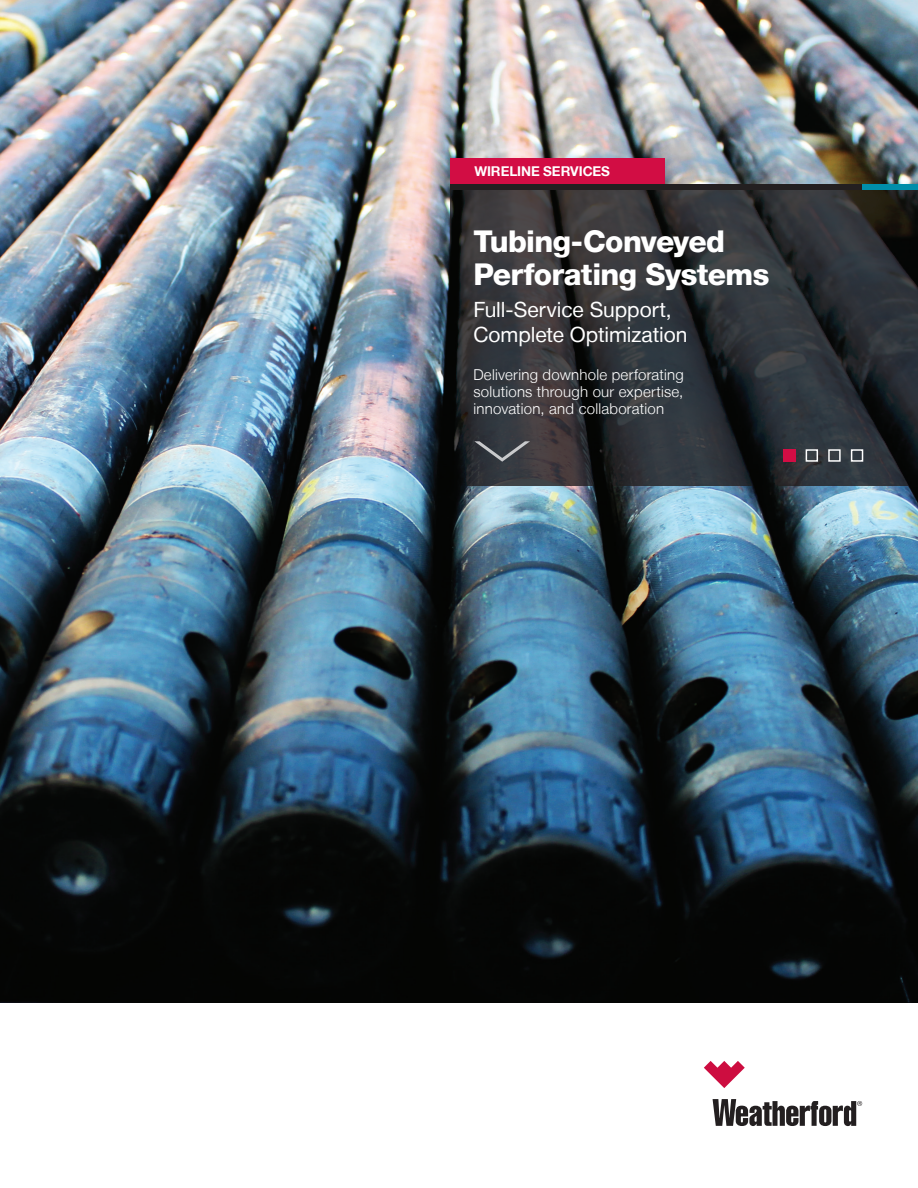
<style>
.page{position:relative;width:918px;height:1188px;background:#fff}
.page>*{position:absolute;margin:0;border:0;box-sizing:border-box;transform-origin:0 0}
.t1{font:800 30px/33px "Helvetica Neue LT";letter-spacing:-.02em;color:#fff}
.t2{font:21px/25.2px "Helvetica Neue LT";color:#fff}
.t3{font:300 15px/17.2px "Helvetica Neue LT";letter-spacing:.015em;color:#fff;text-align:justify}
.t4{font:700 13.5px "Helvetica Neue LT";color:#fff}
</style>
<div class="page">
<img style="left:0;top:0;width:918px;height:1002px">
<svg style="left:450px;top:190px;width:468px;height:296px;background:#2d2f33"></svg>
<div style="left:450px;top:184px;width:417px;height:6px;background:#231f20"></div>
<div style="left:863px;top:184px;width:55px;height:6px;background:#008eaa"></div>
<div style="left:450px;top:158px;width:214px;height:26px;background:#d20d44"></div>
<div style="left:783px;top:449px;width:12px;height:13px;background:#d20d44"></div>
<div style="left:828px;top:449px;width:13px;height:13px;border:2px solid #fff"></div>
<div style="left:806px;top:449px;width:12px;height:13px;border:2px solid #fff"></div>
<div style="left:851px;top:449px;width:12px;height:13px;border:2px solid #fff"></div>
<svg style="left:704px;top:1061px;width:41px;height:27px"></svg>
<svg style="left:713px;top:1099px;width:149px;height:27px"></svg>
<svg style="left:474px;top:441px;width:56px;height:21px"></svg>
<p class="t4" style="left:474px;top:162px;width:137px">WIRELINE SERVICES</p>
<h1 class="t1" style="left:473px;top:225px;width:298px">Tubing-Conveyed<br>Perforating Systems</h1>
<h2 class="t2" style="left:473px;top:296px;width:216px">Full-Service Support,<br>Complete Optimization</h2>
<p class="t3" style="left:473px;top:365px;width:212px">Delivering downhole perforating solutions through our expertise, innovation, and collaboration</p>
</div>
